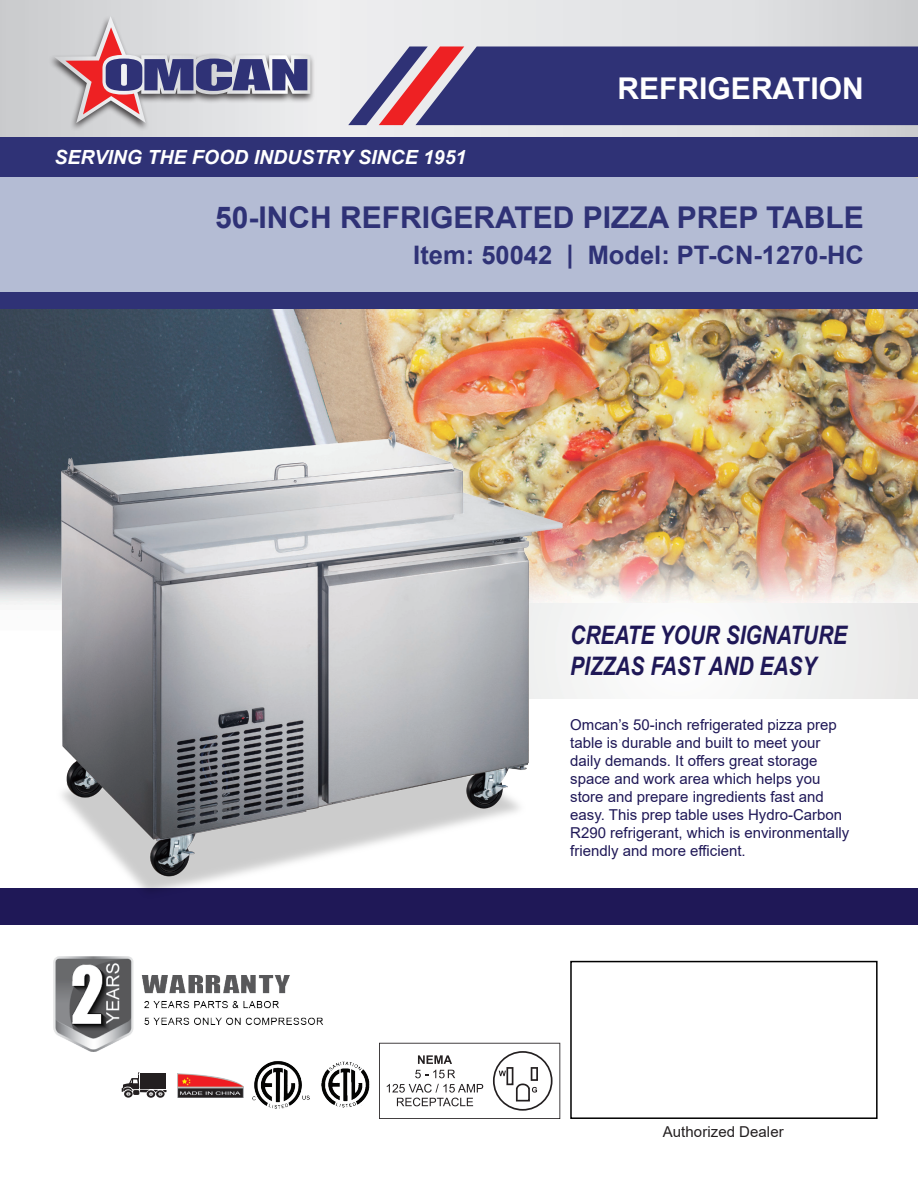
<style>
.page{position:relative;width:918px;height:1188px;background:#fff}
.page>*{position:absolute;margin:0;border:0;box-sizing:border-box;transform-origin:0 0}
.t1{font:700 30px "Arial";color:#2f3276}
.t2{font:700 30px "Arial";color:#fff}
.t3{font:italic 700 25.5px "Arial Narrow";color:#1f1857}
.t4{font:700 25.5px "Arial";color:#2f3276}
.t5{font:italic 700 19.5px "Arial";color:#fff}
.t6{font:15px/18px "Arial";color:#1f1857}
.t7{font:15px "Arial";letter-spacing:.005em;color:#231f20}
</style>
<div class="page">
<img style="left:0;top:309px;width:918px;height:296px">
<div style="left:0;top:176px;width:918px;height:117px;background:#b4bcd4"></div>
<div style="left:0;top:293px;width:918px;height:16px;background:#2f3276"></div>
<div style="left:0;top:888px;width:918px;height:37px;background:#1f1857"></div>
<svg style="left:0;top:0;width:918px;height:137px;background:#dedfe1"></svg>
<div style="left:0;top:137px;width:918px;height:39px;background:#2f3276"></div>
<svg style="left:348px;top:46px;width:570px;height:79px;background:#4a447e"></svg>
<div style="left:48px;top:14px;width:268px;height:117px;background:#231f20;opacity:.8"></div>
<svg style="left:54px;top:16px;width:256px;height:107px;background:#b9aebc"></svg>
<svg style="left:379px;top:1043px;width:181px;height:76px"></svg>
<img style="left:54px;top:956px;width:269px;height:95px">
<img style="left:252px;top:1061px;width:58px;height:48px">
<img style="left:321px;top:1061px;width:49px;height:47px">
<img style="left:178px;top:1073px;width:65px;height:25px">
<svg style="left:124px;top:1090px;width:9px;height:8px"></svg>
<svg style="left:156px;top:1090px;width:9px;height:8px"></svg>
<svg style="left:122px;top:1072px;width:45px;height:24px"></svg>
<div style="left:397px;top:604px;width:521px;height:95px;background:linear-gradient(to bottom,#f4f5f4,#f4f5f4)"></div>
<div style="left:570px;top:961px;width:308px;height:158px;border:2px solid #000"></div>
<img style="left:25px;top:415px;width:556px;height:475px">
<p class="t5" style="left:54px;top:144px;width:414px">SERVING THE FOOD INDUSTRY SINCE 1951</p>
<p class="t2" style="left:618px;top:67px;width:248px">REFRIGERATION</p>
<p class="t1" style="left:215px;top:196px;width:650px">50-INCH REFRIGERATED PIZZA PREP TABLE</p>
<p class="t4" style="left:413px;top:237px;width:452px">Item: 50042 | Model: PT-CN-1270-HC</p>
<p class="t3" style="left:570px;top:616px;width:278px">CREATE YOUR SIGNATURE</p>
<p class="t3" style="left:570px;top:647px;width:248px">PIZZAS FAST AND EASY</p>
<p class="t6" style="left:570px;top:715px;width:268px">Omcan’s 50-inch refrigerated pizza prep table is durable and built to meet your</p>
<p class="t6" style="left:570px;top:751px;width:281px">daily demands. It offers great storage space and work area which helps you store and prepare ingredients fast and easy. This prep table uses Hydro-Carbon R290 refrigerant, which is environmentally friendly and more efficient.</p>
<p class="t7" style="left:663px;top:1121px;width:122px">Authorized Dealer</p>
</div>
